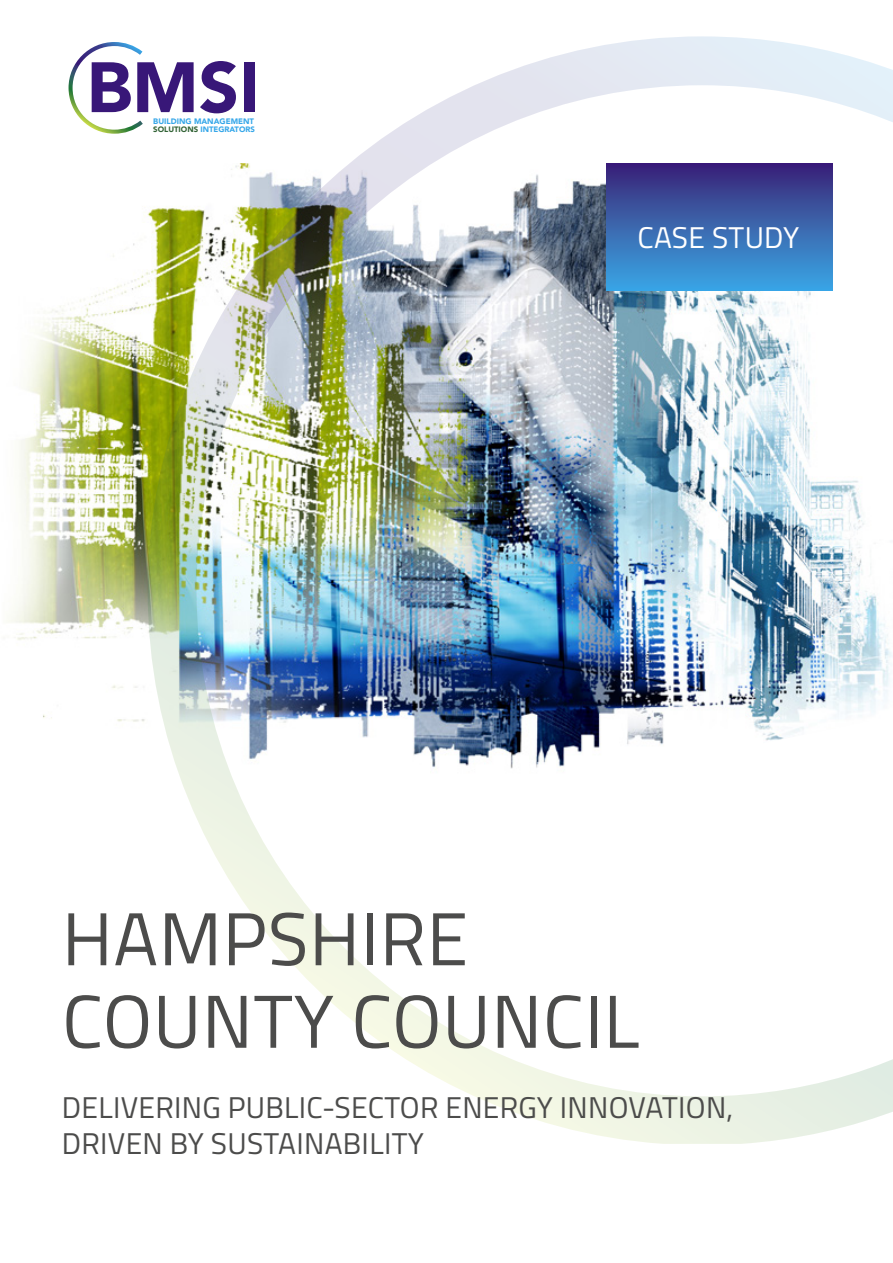
<style>
.page{position:relative;width:893px;height:1263px;background:#fff}
.page>*{position:absolute;margin:0;border:0;box-sizing:border-box;transform-origin:0 0}
.t1{font:75px/82.5px "Titillium Web";letter-spacing:.01em;color:#4c4c4b}
.t2{font:900 70.35px "Avenir";color:#381778}
.t3{font:30px/36px "Titillium Web";letter-spacing:.01em;color:#4c4c4b}
.t4{font:30px "Titillium Web";letter-spacing:.01em;color:#fff}
.t5{font:900 7.95px "Avenir";color:#36a7e9}
.t6{font:900 7.8px "Avenir";color:#36a7e9}
.s1{color:#316235}
</style>
<div class="page">
<svg style="left:69px;top:42px;width:74px;height:92px"></svg>
<img style="left:7px;top:214px;width:141px;height:508px">
<img style="left:148px;top:36px;width:745px;height:1108px">
<div style="left:607px;top:164px;width:225px;height:127px;background:linear-gradient(to bottom,#3a2377,#3aa9e6)"></div>
<p class="t2" style="left:87px;top:45px;width:175px">BMSI</p>
<p class="t5" style="left:153px;top:116px;width:102px">BUILDING MANAGEMENT</p>
<p class="t6" style="left:153px;top:124px;width:103px"><span class="s1">SOLUTIONS</span> INTEGRATORS</p>
<p class="t4" style="left:637px;top:216px;width:163px">CASE STUDY</p>
<p class="t1" style="left:62px;top:894px;width:579px">HAMPSHIRE<br>COUNTY COUNCIL</p>
<p class="t3" style="left:62px;top:1088px;width:673px">DELIVERING PUBLIC-SECTOR ENERGY INNOVATION,<br>DRIVEN BY SUSTAINABILITY</p>
</div>
